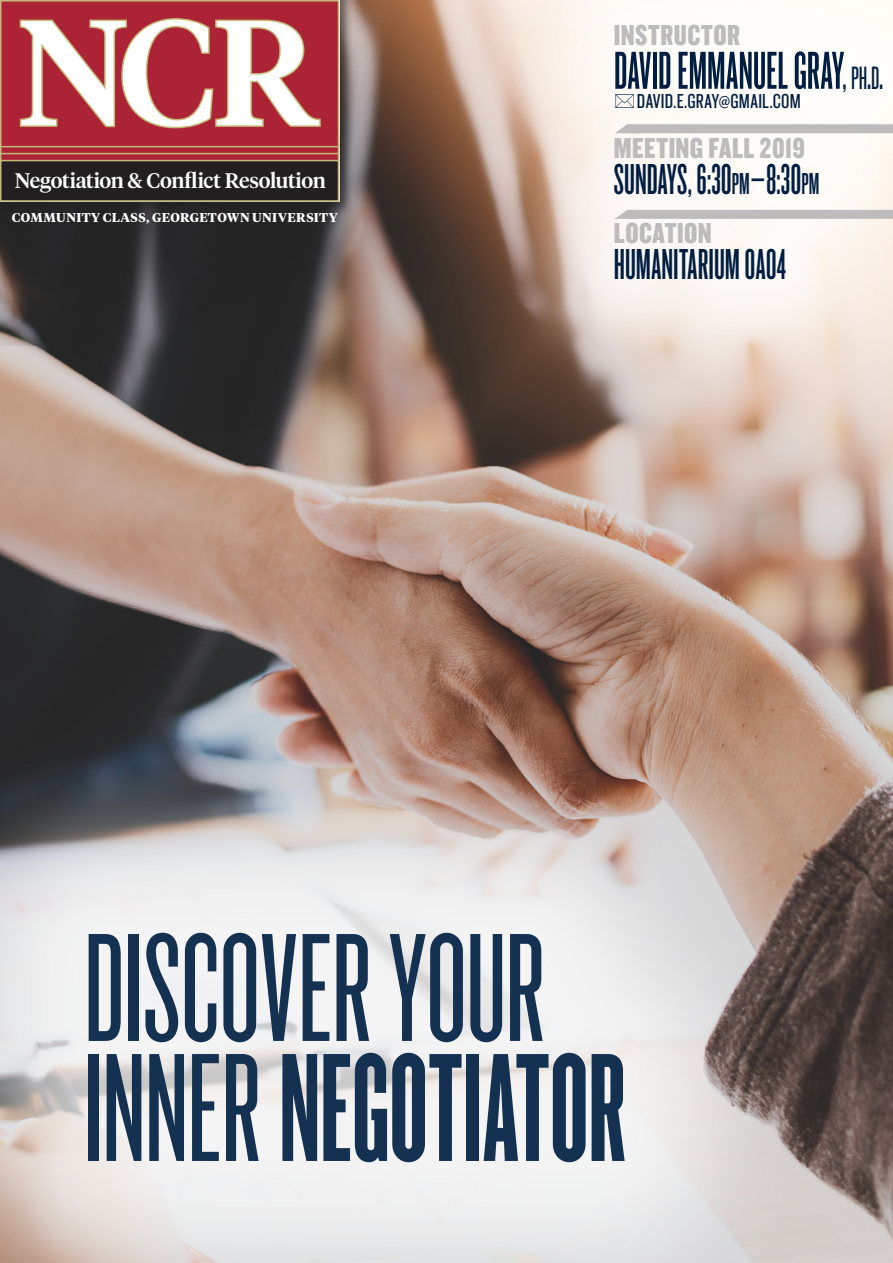
<style>
.page{position:relative;width:893px;height:1263px;background:#fff}
.page>*{position:absolute;margin:0;border:0;box-sizing:border-box;transform-origin:0 0}
.t1{font:160.5px/120px "Knockout HTF26 Junior Flyweight";color:#143152}
.t2{font:500 148.5px "Tiempos Headline";color:#fff}
.t3{font:55.5px "Knockout HTF46 Flyweight";color:#001e41}
.t4{font:45px "Knockout HTF46 Flyweight";color:#001e41}
.t5{font:31.5px "Knockout HTF46 Flyweight";color:#001e41}
.t6{font:30px "Knockout HTF69 Full Liteweight";letter-spacing:.015em;color:#bdbbbb}
.t7{font:500 21px "Tiempos Headline";letter-spacing:-.02em;color:#fff}
.t8{font:21px "Knockout HTF28 Junior Featherwt";letter-spacing:.01em;color:#001e41}
.t9{font:700 12.75px "Tiempos Headline";letter-spacing:.03em;color:#fff}
.s1{font-family:"Knockout HTF26 Junior Flyweight";font-size:48px}
.s2{font-family:"Knockout HTF26 Junior Flyweight";font-size:33.6px}
.s3{font-size:45px}
.s4{font-family:"Knockout HTF66 Full Flyweight"}
</style>
<div class="page">
<div style="left:501px;top:0;width:392px;height:394px;background:#fff;opacity:.75"></div>
<div style="left:627px;top:124px;width:266px;height:9px;background:#bdbbbb"></div>
<svg style="left:615px;top:124px;width:24px;height:9px"></svg>
<div style="left:627px;top:210px;width:266px;height:9px;background:#bdbbbb"></div>
<svg style="left:615px;top:210px;width:12px;height:9px"></svg>
<div style="left:0;top:0;width:540px;height:441px;background:#231f20;opacity:.75"></div>
<svg style="left:1px;top:143px;width:337px;height:18px;background:#ae303b"></svg>
<div style="left:1px;top:136px;width:337px;height:18px;background:linear-gradient(to right,#ac2336,#ac2336)"></div>
<div style="left:0;top:135px;width:339px;height:19px;border:2px solid #c4b979"></div>
<div style="left:1px;top:1px;width:337px;height:146px;background:#ac2336"></div>
<div style="left:0;top:0;width:339px;height:147px;border:2px solid #c4b979"></div>
<div style="left:1px;top:161px;width:337px;height:40px;background:#231f20"></div>
<div style="left:0;top:160px;width:339px;height:42px;border:2px solid #c4b979"></div>
<svg style="left:19px;top:18px;width:302px;height:111px"></svg>
<img style="left:0;top:347px;width:893px;height:916px">
<svg style="left:615px;top:94px;width:19px;height:14px"></svg>
<p class="t2" style="left:17px;top:-29px;width:304px">NCR</p>
<p class="t7" style="left:15px;top:166px;width:312px">Negotiation &amp; Conflict Resolution</p>
<p class="t9" style="left:12px;top:208px;width:327px">COMMUNITY CLASS, GEORGETOWN UNIVERSITY</p>
<p class="t6" style="left:614px;top:20px;width:128px">INST∏UCTO∏</p>
<p class="t3" style="left:614px;top:43px;width:271px">DAVIDEMMANUEL <span class="s1">.</span><span class="s2">d</span><span class="s1">.</span><span class="s2">p h</span><span class="s1">,</span>A Y∏G</p>
<p class="t8" style="left:637px;top:91px;width:165px">DAVID ∏G.E. AY@GMAIL.COM</p>
<p class="t6" style="left:614px;top:132px;width:193px">MEETING FALL 2019</p>
<p class="t5" style="left:801px;top:168px;width:19px">pm</p>
<p class="t4" style="left:614px;top:157px;width:120px">SUNDAYS,6:30</p>
<p class="t6" style="left:614px;top:218px;width:99px">LOCATION</p>
<p class="t4" style="left:614px;top:242px;width:174px">HUMANITA I U M∏ 0 4A0</p>
<p class="t4" style="left:766px;top:157px;width:37px">8:30</p>
<p class="t5" style="left:732px;top:168px;width:37px"><span class="s3">–</span>p m</p>
<p class="t1" style="left:84px;top:932px;width:543px">DISCOVE∏YOU∏<br>INNE∏<span class="s4">NEGOTIATO∏</span></p>
</div>
